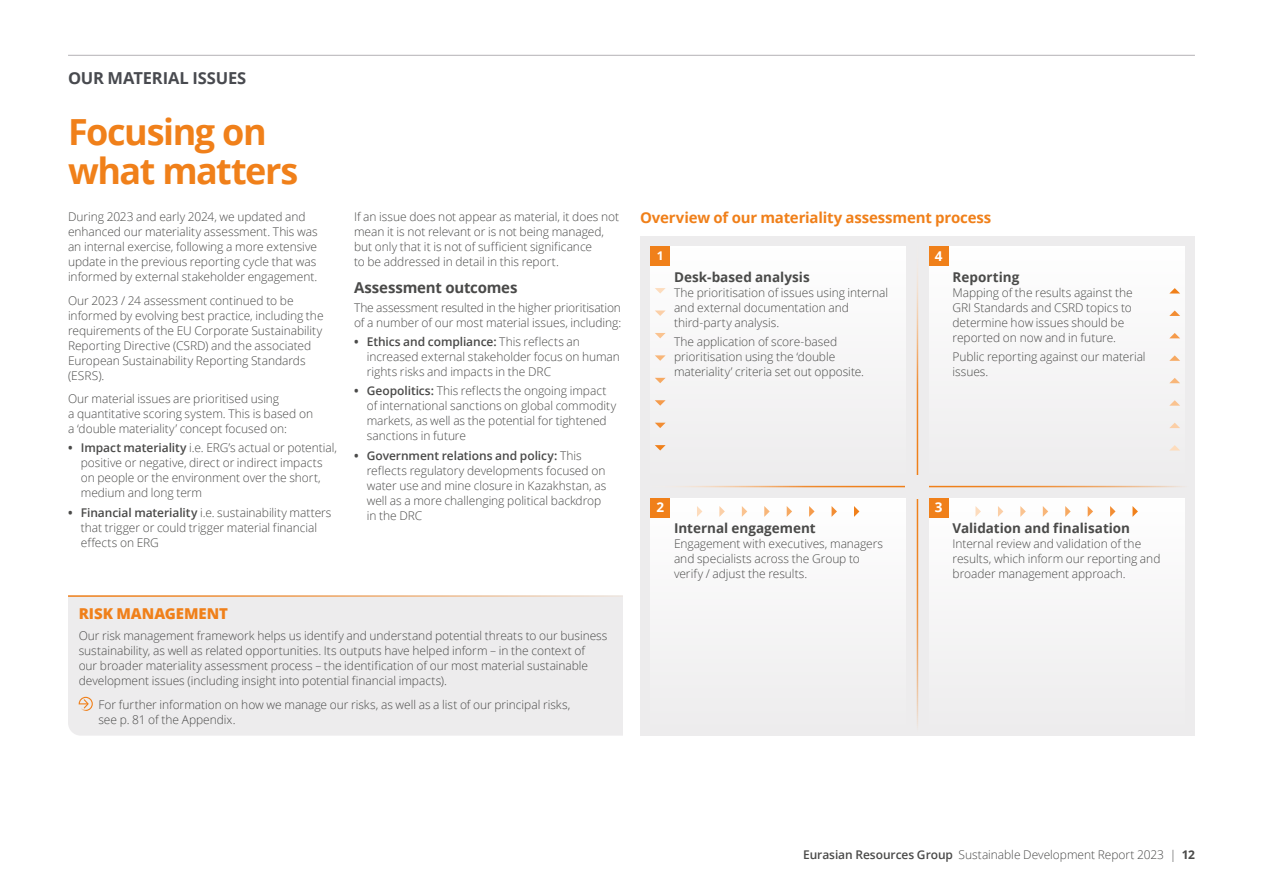
<style>
.page{position:relative;width:1263px;height:893px;background:#fff}
.page>*{position:absolute;margin:0;border:0;box-sizing:border-box;transform-origin:0 0}
.t1{font:700 36px/39px "Open Sans";letter-spacing:-.04em;color:#f0801a}
.t2{font:700 16.5px "Open Sans";letter-spacing:-.01em;color:#484a4f}
.t3{font:700 15px "Open Sans";letter-spacing:-.015em;color:#f0801a}
.t4{font:700 15px "Open Sans";letter-spacing:-.015em;color:#4a4a49}
.t5{font:800 15px "Open Sans";color:#f0801a}
.t6{font:700 13.5px "Open Sans";color:#4a4a49}
.t7{font:700 13.5px "Open Sans";color:#fff}
.t8{font:300 12px/15px "Open Sans";letter-spacing:-.005em;color:#4a4a49}
.t9{font:700 12px "Open Sans";color:#fff}
.s1{font-weight:700}
.s2{font-weight:600}
</style>
<div class="page">
<div style="left:640px;top:236px;width:555px;height:500px;background:#edeced"></div>
<hr style="left:641px;top:486px;width:554px;height:1px;background:#fff">
<hr style="left:917px;top:236px;width:1px;height:501px;background:#fff">
<div style="left:906px;top:475px;width:23px;height:23px;background:#edeced"></div>
<div style="left:651px;top:247px;width:255px;height:238px;background:#f6f5f6"></div>
<div style="left:651px;top:498px;width:255px;height:238px;background:#f6f5f6"></div>
<div style="left:929px;top:498px;width:255px;height:238px;background:#f6f5f6"></div>
<div style="left:929px;top:247px;width:255px;height:238px;background:#f6f5f6"></div>
<div style="left:929px;top:247px;width:19px;height:19px;background:#f0801a"></div>
<div style="left:929px;top:498px;width:19px;height:19px;background:#f0801a"></div>
<div style="left:651px;top:247px;width:19px;height:19px;background:#f0801a"></div>
<div style="left:651px;top:498px;width:19px;height:19px;background:#f0801a"></div>
<div style="left:68px;top:597px;width:555px;height:139px;background:#edeced"></div>
<svg style="left:78px;top:696px;width:15px;height:15px"></svg>
<hr style="left:68px;top:595px;width:555px;height:2px;background:#f0801a">
<svg style="left:854px;top:506px;width:5px;height:11px"></svg>
<svg style="left:831px;top:506px;width:6px;height:11px"></svg>
<svg style="left:764px;top:506px;width:6px;height:11px"></svg>
<svg style="left:742px;top:506px;width:5px;height:11px"></svg>
<svg style="left:719px;top:506px;width:6px;height:11px"></svg>
<svg style="left:697px;top:506px;width:5px;height:11px"></svg>
<svg style="left:809px;top:506px;width:5px;height:11px"></svg>
<svg style="left:787px;top:506px;width:5px;height:11px"></svg>
<svg style="left:1132px;top:506px;width:6px;height:11px"></svg>
<svg style="left:1110px;top:506px;width:5px;height:11px"></svg>
<svg style="left:1043px;top:506px;width:5px;height:11px"></svg>
<svg style="left:1020px;top:506px;width:6px;height:11px"></svg>
<svg style="left:998px;top:506px;width:5px;height:11px"></svg>
<svg style="left:975px;top:506px;width:6px;height:11px"></svg>
<svg style="left:1088px;top:506px;width:5px;height:11px"></svg>
<svg style="left:1065px;top:506px;width:6px;height:11px"></svg>
<svg style="left:655px;top:445px;width:11px;height:5px"></svg>
<svg style="left:655px;top:423px;width:11px;height:5px"></svg>
<svg style="left:655px;top:355px;width:11px;height:6px"></svg>
<svg style="left:655px;top:333px;width:11px;height:5px"></svg>
<svg style="left:655px;top:311px;width:10px;height:5px"></svg>
<svg style="left:655px;top:288px;width:10px;height:5px"></svg>
<svg style="left:655px;top:400px;width:11px;height:6px"></svg>
<svg style="left:655px;top:378px;width:11px;height:5px"></svg>
<svg style="left:1170px;top:288px;width:10px;height:5px"></svg>
<svg style="left:1169px;top:311px;width:11px;height:5px"></svg>
<svg style="left:1169px;top:378px;width:11px;height:5px"></svg>
<svg style="left:1169px;top:400px;width:11px;height:6px"></svg>
<svg style="left:1169px;top:423px;width:11px;height:5px"></svg>
<svg style="left:1170px;top:445px;width:10px;height:5px"></svg>
<svg style="left:1170px;top:333px;width:10px;height:5px"></svg>
<svg style="left:1169px;top:355px;width:11px;height:6px"></svg>
<hr style="left:68px;top:55px;width:1127px;height:1px;background:#b4b2b6">
<h2 class="t2" style="left:68px;top:66px;width:180px">OUR MATERIAL ISSUES</h2>
<h1 class="t1" style="left:68px;top:111px;width:232px">Focusing on what matters</h1>
<p class="t8" style="left:68px;top:209px;width:251px">During 2023 and early 2024, we updated and enhanced our materiality assessment. This was an internal exercise, following a more extensive update in the previous reporting cycle that was informed by external stakeholder engagement.</p>
<p class="t8" style="left:68px;top:292px;width:257px">Our 2023 / 24 assessment continued to be informed by evolving best practice, including the requirements of the EU Corporate Sustainability Reporting Directive (CSRD) and the associated European Sustainability Reporting Standards (ESRS).</p>
<p class="t8" style="left:68px;top:391px;width:247px">Our material issues are prioritised using<br>a quantitative scoring system. This is based on a ‘double materiality’ concept focused on:</p>
<p class="t8" style="left:81px;top:440px;width:258px;text-indent:-13px"><span class="s1">•</span> <span class="s2">Impact materiality</span> i.e. ERG’s actual or potential, positive or negative, direct or indirect impacts on people or the environment over the short, medium and long term</p>
<p class="t8" style="left:81px;top:505px;width:252px;text-indent:-13px"><span class="s1">•</span> <span class="s2">Financial materiality</span> i.e. sustainability matters that trigger or could trigger material financial effects on ERG</p>
<p class="t8" style="left:354px;top:209px;width:267px">If an issue does not appear as material, it does not mean it is not relevant or is not being managed, but only that it is not of sufficient significance<br>to be addressed in detail in this report.</p>
<p class="t4" style="left:354px;top:277px;width:165px">Assessment outcomes</p>
<p class="t8" style="left:354px;top:300px;width:269px">The assessment resulted in the higher prioritisation of a number of our most material issues, including:</p>
<p class="t8" style="left:367px;top:334px;width:255px;text-indent:-13px"><span class="s1">•</span> <span class="s2">Ethics and compliance:</span> This reflects an increased external stakeholder focus on human rights risks and impacts in the DRC</p>
<p class="t8" style="left:367px;top:383px;width:251px;text-indent:-13px"><span class="s1">•</span> <span class="s2">Geopolitics:</span> This reflects the ongoing impact of international sanctions on global commodity markets, as well as the potential for tightened sanctions in future</p>
<p class="t8" style="left:367px;top:447px;width:241px;text-indent:-13px"><span class="s1">•</span> <span class="s2">Government relations and policy:</span> This reflects regulatory developments focused on water use and mine closure in Kazakhstan, as well as a more challenging political backdrop in the DRC</p>
<p class="t5" style="left:79px;top:602px;width:151px">RISK MANAGEMENT</p>
<p class="t8" style="left:79px;top:628px;width:530px">Our risk management framework helps us identify and understand potential threats to our business sustainability, as well as related opportunities. Its outputs have helped inform – in the context of<br>our broader materiality assessment process – the identification of our most material sustainable development issues (including insight into potential financial impacts).</p>
<p class="t8" style="left:98px;top:697px;width:473px">For further information on how we manage our risks, as well as a list of our principal risks, see p. 81 of the Appendix.</p>
<p class="t3" style="left:640px;top:207px;width:353px">Overview of our materiality assessment process</p>
<p class="t7" style="left:935px;top:247px;width:9px">4</p>
<p class="t9" style="left:657px;top:248px;width:8px">1</p>
<p class="t6" style="left:674px;top:267px;width:137px">Desk-based analysis</p>
<p class="t8" style="left:674px;top:285px;width:216px">The prioritisation of issues using internal and external documentation and third-party analysis.</p>
<p class="t8" style="left:674px;top:334px;width:192px">The application of score-based prioritisation using the ‘double materiality’ criteria set out opposite.</p>
<p class="t6" style="left:952px;top:267px;width:68px">Reporting</p>
<p class="t8" style="left:952px;top:285px;width:182px">Mapping of the results against the<br>GRI Standards and CSRD topics to determine how issues should be reported on now and in future.</p>
<p class="t8" style="left:952px;top:349px;width:195px">Public reporting against our material issues.</p>
<p class="t7" style="left:656px;top:498px;width:9px">2</p>
<p class="t6" style="left:674px;top:519px;width:143px">Internal engagement</p>
<p class="t8" style="left:674px;top:536px;width:211px">Engagement with executives, managers and specialists across the Group to verify / adjust the results.</p>
<p class="t7" style="left:935px;top:498px;width:9px">3</p>
<p class="t6" style="left:952px;top:519px;width:179px">Validation and finalisation</p>
<p class="t8" style="left:952px;top:536px;width:209px">Internal review and validation of the results, which inform our reporting and broader management approach.</p>
<p class="t8" style="left:803px;top:847px;width:393px"><span class="s2">Eurasian Resources Group</span> Sustainable Development Report 2023 | <span class="s1">12</span></p>
</div>
